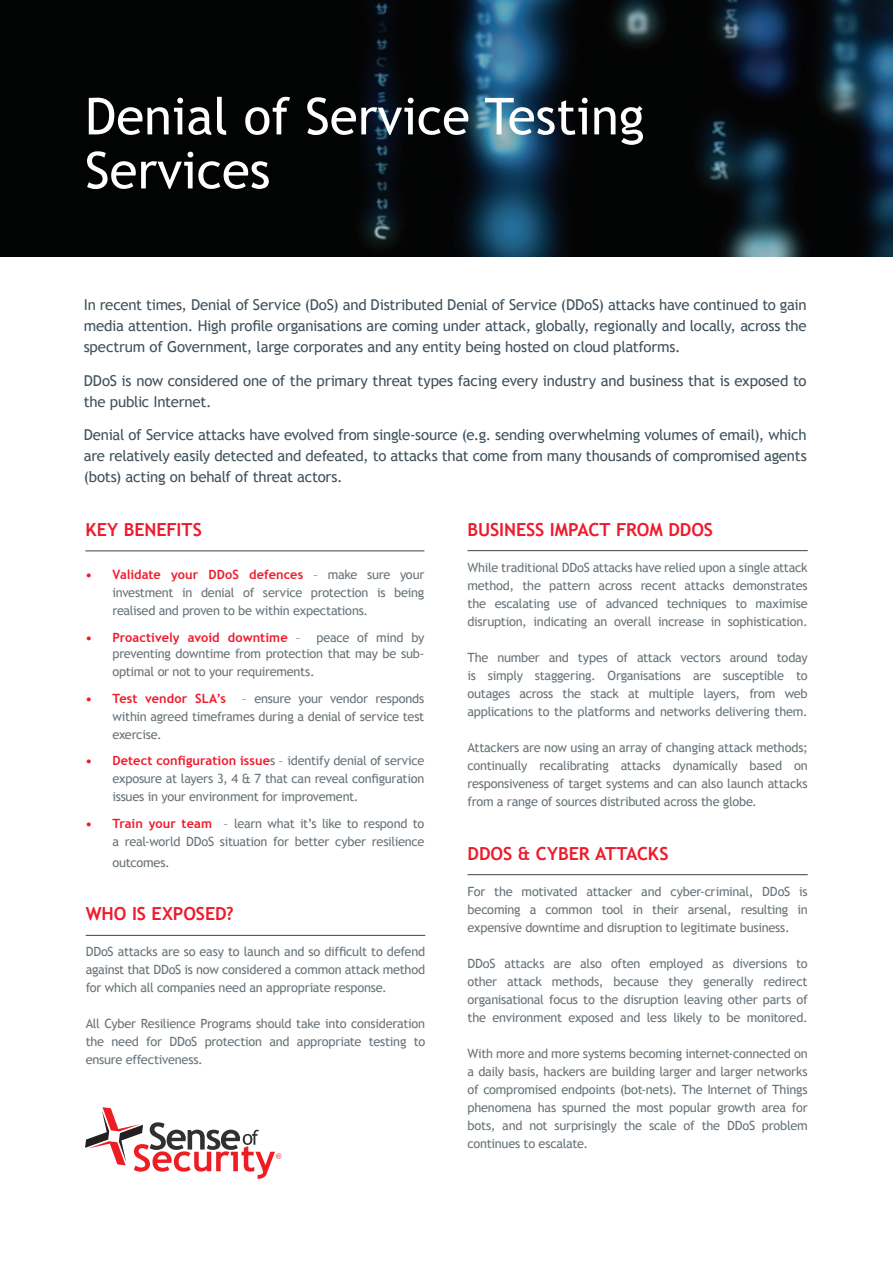
<style>
.page{position:relative;width:893px;height:1263px;background:#fff}
.page>*{position:absolute;margin:0;border:0;box-sizing:border-box;transform-origin:0 0}
.body_copy{font:51px/54px "Trebuchet MS";color:#fff}
.RED_HEADING{font:700 18px "Trebuchet MS";letter-spacing:-.005em;color:#ee1b2c}
.body_copy-2{font:15px/21px "Trebuchet MS";letter-spacing:-.015em;color:#41525c;text-align:justify}
.t1{font:12.75px/18px "Trebuchet MS";letter-spacing:-.02em;color:#687379;text-align:justify}
.t2{font:700 12.75px "Trebuchet MS";color:#ee1b2c}
.s1{font-weight:700;color:#ee1b2c}
.s2{font-weight:400;color:#687379}
</style>
<div class="page">
<hr style="left:467px;top:550px;width:341px;height:1px;background:#404041">
<hr style="left:467px;top:874px;width:341px;height:1px;background:#404041">
<img style="left:0;top:0;width:893px;height:256px">
<hr style="left:85px;top:551px;width:339px;height:1px;background:#404041">
<svg style="left:85px;top:1107px;width:196px;height:71px"></svg>
<hr style="left:86px;top:935px;width:339px;height:1px;background:#404041">
<p class="body_copy" style="left:85px;top:90px;width:561px">Denial of Service Testing<br>Services</p>
<p class="body_copy-2" style="left:84px;top:294px;width:724px">In recent times, Denial of Service (DoS) and Distributed Denial of Service (DDoS) attacks have continued to gain media attention. High profile organisations are coming under attack, globally, regionally and locally, across the spectrum of Government, large corporates and any entity being hosted on cloud platforms.</p>
<p class="body_copy-2" style="left:84px;top:370px;width:724px">DDoS is now considered one of the primary threat types facing every industry and business that is exposed to the public Internet.</p>
<p class="body_copy-2" style="left:84px;top:425px;width:724px">Denial of Service attacks have evolved from single-source (e.g. sending overwhelming volumes of email), which are relatively easily detected and defeated, to attacks that come from many thousands of compromised agents (bots) acting on behalf of threat actors.</p>
<p class="RED_HEADING" style="left:467px;top:518px;width:247px">BUSINESS IMPACT FROM DDOS</p>
<p class="t1" style="left:467px;top:558px;width:342px">While traditional DDoS attacks have relied upon a single attack method, the pattern across recent attacks demonstrates the escalating use of advanced techniques to maximise disruption, indicating an overall increase in sophistication.</p>
<p class="t1" style="left:467px;top:648px;width:342px">The number and types of attack vectors around today is simply staggering. Organisations are susceptible to outages across the stack at multiple layers, from web applications to the platforms and networks delivering them.</p>
<p class="t1" style="left:467px;top:738px;width:342px">Attackers are now using an array of changing attack methods; continually recalibrating attacks dynamically based on responsiveness of target systems and can also launch attacks from a range of sources distributed across the globe.</p>
<p class="RED_HEADING" style="left:467px;top:842px;width:202px">DDOS &amp; CYBER ATTACKS</p>
<p class="t1" style="left:467px;top:882px;width:342px">For the motivated attacker and cyber-criminal, DDoS is becoming a common tool in their arsenal, resulting in expensive downtime and disruption to legitimate business.</p>
<p class="t1" style="left:467px;top:954px;width:342px">DDoS attacks are also often employed as diversions to other attack methods, because they generally redirect organisational focus to the disruption leaving other parts of the environment exposed and less likely to be monitored.</p>
<p class="t1" style="left:467px;top:1044px;width:342px">With more and more systems becoming internet-connected on a daily basis, hackers are building larger and larger networks of compromised endpoints (bot-nets). The Internet of Things phenomena has spurned the most popular growth area for bots, and not surprisingly the scale of the DDoS problem continues to escalate.</p>
<p class="RED_HEADING" style="left:85px;top:518px;width:118px">KEY BENEFITS</p>
<p class="t1" style="left:112px;top:566px;width:313px;text-indent:-27px"><span class="s1">• Validate your DDoS defences</span> – make sure your investment in denial of service protection is being realised and proven to be within expectations.</p>
<p class="t2" style="left:85px;top:629px;width:216px">• Proactively avoid downtime <span class="s2">–</span></p>
<p class="t1" style="left:112px;top:629px;width:313px;line-height:16.5px;text-align:right">peace of mind by<br>preventing downtime from protection that may be sub-</p>
<p class="t1" style="left:112px;top:663px;width:204px">optimal or not to your requirements.</p>
<p class="t1" style="left:112px;top:689px;width:313px;text-indent:-27px"><span class="s1">• Test vendor SLA’s</span> – ensure your vendor responds within agreed timeframes during a denial of service test exercise.</p>
<p class="t1" style="left:112px;top:752px;width:313px;text-indent:-27px"><span class="s1">• Detect configuration issue</span>s – identify denial of service exposure at layers 3, 4 &amp; 7 that can reveal configuration issues in your environment for improvement.</p>
<p class="t1" style="left:85px;top:814px;width:340px;text-align:right"><span class="s1">• Train your team</span> – learn what it’s like to respond to a real-world DDoS situation for better cyber resilience</p>
<p class="t1" style="left:112px;top:854px;width:59px">outcomes.</p>
<p class="RED_HEADING" style="left:86px;top:903px;width:150px">WHO IS EXPOSED?</p>
<p class="t1" style="left:86px;top:943px;width:341px">DDoS attacks are so easy to launch and so difficult to defend against that DDoS is now considered a common attack method for which all companies need an appropriate response.</p>
<p class="t1" style="left:86px;top:1015px;width:341px">All Cyber Resilience Programs should take into consideration the need for DDoS protection and appropriate testing to ensure effectiveness.</p>
</div>
